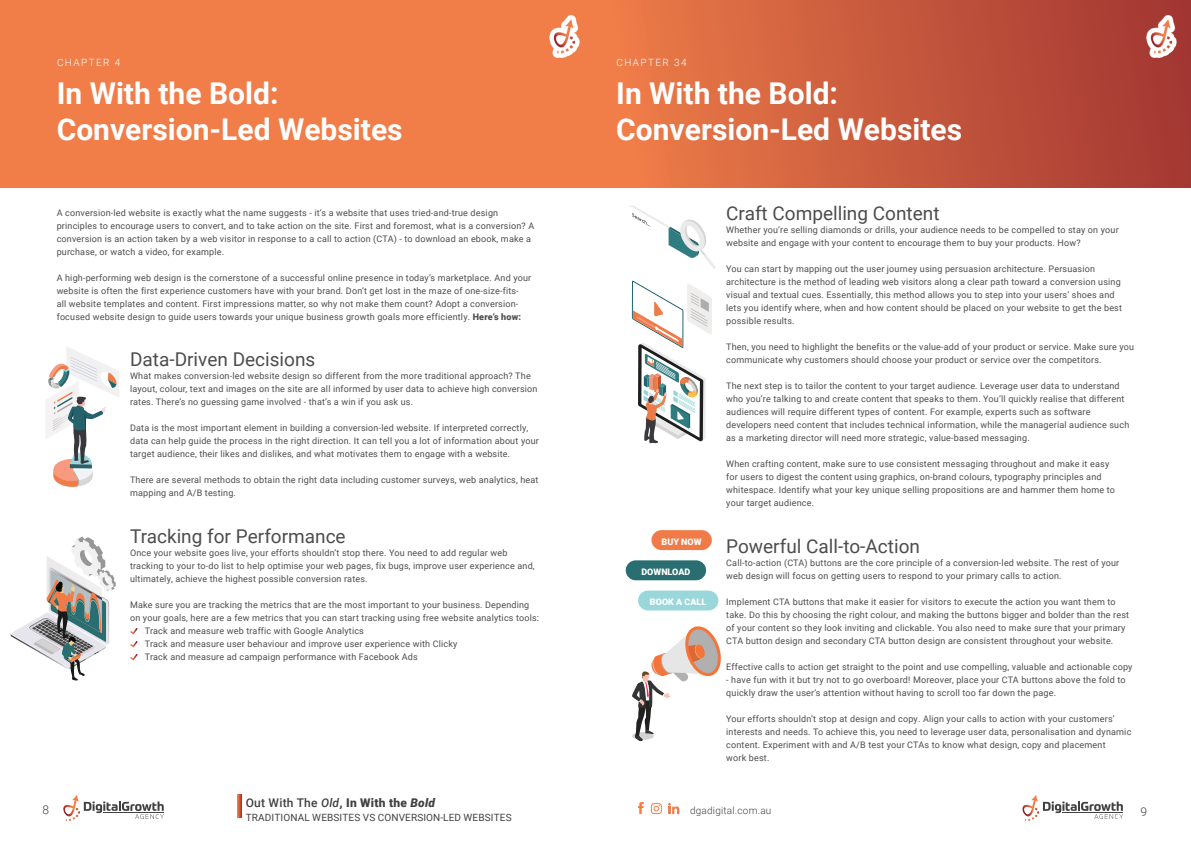
<style>
.page{position:relative;width:1191px;height:842px;background:#fff}
.page>*{position:absolute;margin:0;border:0;box-sizing:border-box;transform-origin:0 0}
.t1{font:700 30px/36px "Roboto";color:#fff}
.t2{font:19px "Roboto";color:#4d4d4f}
.t3{font:500 12px "Roboto";letter-spacing:.02em;color:#414142}
.t4{font:300 12px "Roboto";color:#414142}
.t5{font:10px "Roboto";letter-spacing:.015em;color:#414142}
.t6{font:300 10px "Roboto";letter-spacing:.02em;color:#414142}
.t7{font:300 10px "Roboto";letter-spacing:.14em;color:#fff}
.t8{font:9px/13px "Roboto";letter-spacing:.02em;color:#4d4d4f}
.t9{font:900 9px "Roboto";color:#fff}
.s1{font-weight:900}
.s2{font-style:italic}
.s3{font-weight:900;font-style:italic}
</style>
<div class="page">
<svg style="left:638px;top:802px;width:5px;height:12px"></svg>
<svg style="left:651px;top:803px;width:11px;height:11px"></svg>
<svg style="left:668px;top:803px;width:11px;height:11px"></svg>
<svg style="left:63px;top:795px;width:101px;height:26px"></svg>
<hr style="left:103px;top:812px;width:61px;height:1px;background:#414142">
<svg style="left:1022px;top:795px;width:101px;height:26px"></svg>
<hr style="left:1062px;top:812px;width:61px;height:1px;background:#414142">
<svg style="left:238px;top:794px;width:3px;height:23px"></svg>
<svg style="left:0;top:0;width:1191px;height:187px;background:#dd6c44"></svg>
<svg style="left:130px;top:628px;width:8px;height:33px"></svg>
<svg style="left:630px;top:206px;width:86px;height:63px"></svg>
<svg style="left:46px;top:347px;width:73px;height:140px"></svg>
<svg style="left:10px;top:536px;width:106px;height:145px"></svg>
<div style="left:651px;top:530px;width:61px;height:20px;background:#f17b48;border-radius:10px"></div>
<div style="left:626px;top:560px;width:80px;height:20px;background:#296e70;border-radius:10px"></div>
<div style="left:638px;top:590px;width:80px;height:20px;background:#9ad7db;border-radius:10px"></div>
<svg style="left:632px;top:626px;width:89px;height:115px"></svg>
<svg style="left:632px;top:280px;width:80px;height:163px"></svg>
<p class="t7" style="left:57px;top:55px;width:65px">CHAPTER 4</p>
<p class="t7" style="left:616px;top:55px;width:72px">CHAPTER 34</p>
<h1 class="t1" style="left:57px;top:74px;width:347px">In With the Bold:<br>Conversion-Led Websites</h1>
<h1 class="t1" style="left:616px;top:74px;width:347px">In With the Bold:<br>Conversion-Led Websites</h1>
<p class="t8" style="left:57px;top:206px;width:479px">A conversion-led website is exactly what the name suggests - it’s a website that uses tried-and-true design principles to encourage users to convert, and to take action on the site. First and foremost, what is a conversion? A conversion is an action taken by a web visitor in response to a call to action (CTA) - to download an ebook, make a purchase, or watch a video, for example.</p>
<p class="t8" style="left:57px;top:271px;width:476px">A high-performing web design is the cornerstone of a successful online presence in today’s marketplace. And your website is often the first experience customers have with your brand. Don’t get lost in the maze of one-size-fits-<br>all website templates and content. First impressions matter, so why not make them count? Adopt a conversion&shy;focused website design to guide users towards your unique business growth goals more efficiently. <span class="s1">Here’s how:</span></p>
<h2 class="t2" style="left:130px;top:346px;width:187px">Data-Driven Decisions</h2>
<p class="t8" style="left:130px;top:369px;width:409px">What makes conversion-led website design so different from the more traditional approach? The layout, colour, text and images on the site are all informed by user data to achieve high conversion rates. There’s no guessing game involved - that’s a win if you ask us.</p>
<p class="t8" style="left:130px;top:421px;width:410px">Data is the most important element in building a conversion-led website. If interpreted correctly, data can help guide the process in the right direction. It can tell you a lot of information about your target audience, their likes and dislikes, and what motivates them to engage with a website.</p>
<p class="t8" style="left:130px;top:473px;width:410px">There are several methods to obtain the right data including customer surveys, web analytics, heat mapping and A/B testing.</p>
<h2 class="t2" style="left:130px;top:523px;width:217px">Tracking for Performance</h2>
<p class="t8" style="left:130px;top:546px;width:406px">Once your website goes live, your efforts shouldn’t stop there. You need to add regular web tracking to your to-do list to help optimise your web pages, fix bugs, improve user experience and, ultimately, achieve the highest possible conversion rates.</p>
<p class="t8" style="left:130px;top:598px;width:401px">Make sure you are tracking the metrics that are the most important to your business. Depending</p>
<p class="t8" style="left:130px;top:611px;width:410px">on your goals, here are a few metrics that you can start tracking using free website analytics tools:</p>
<p class="t8" style="left:145px;top:624px;width:220px">Track and measure web traffic with Google Analytics</p>
<p class="t8" style="left:145px;top:637px;width:314px">Track and measure user behaviour and improve user experience with Clicky</p>
<p class="t8" style="left:145px;top:650px;width:274px">Track and measure ad campaign performance with Facebook Ads</p>
<p class="t9" style="left:661px;top:535px;width:42px">BUY NOW</p>
<p class="t9" style="left:641px;top:565px;width:50px">DOWNLOAD</p>
<p class="t9" style="left:650px;top:596px;width:58px">BOOK A CALL</p>
<h2 class="t2" style="left:726px;top:200px;width:215px">Craft Compelling Content</h2>
<p class="t8" style="left:726px;top:223px;width:394px">Whether you’re selling diamonds or drills, your audience needs to be compelled to stay on your website and engage with your content to encourage them to buy your products. How?</p>
<p class="t8" style="left:726px;top:262px;width:397px">You can start by mapping out the user journey using persuasion architecture. Persuasion architecture is the method of leading web visitors along a clear path toward a conversion using visual and textual cues. Essentially, this method allows you to step into your users’ shoes and lets you identify where, when and how content should be placed on your website to get the best possible results.</p>
<p class="t8" style="left:726px;top:340px;width:409px">Then, you need to highlight the benefits or the value-add of your product or service. Make sure you communicate why customers should choose your product or service over the competitors.</p>
<p class="t8" style="left:726px;top:379px;width:404px">The next step is to tailor the content to your target audience. Leverage user data to understand who you’re talking to and create content that speaks to them. You’ll quickly realise that different audiences will require different types of content. For example, experts such as software developers need content that includes technical information, while the managerial audience such as a marketing director will need more strategic, value-based messaging.</p>
<p class="t8" style="left:726px;top:457px;width:390px">When crafting content, make sure to use consistent messaging throughout and make it easy for users to digest the content using graphics, on-brand colours, typography principles and whitespace. Identify what your key unique selling propositions are and hammer them home to your target audience.</p>
<h2 class="t2" style="left:726px;top:533px;width:195px">Powerful Call-to-Action</h2>
<p class="t8" style="left:726px;top:556px;width:394px">Call-to-action (CTA) buttons are the core principle of a conversion-led website. The rest of your web design will focus on getting users to respond to your primary calls to action.</p>
<p class="t8" style="left:726px;top:595px;width:404px">Implement CTA buttons that make it easier for visitors to execute the action you want them to take. Do this by choosing the right colour, and making the buttons bigger and bolder than the rest of your content so they look inviting and clickable. You also need to make sure that your primary CTA button design and secondary CTA button design are consistent throughout your website.</p>
<p class="t8" style="left:726px;top:660px;width:408px">Effective calls to action get straight to the point and use compelling, valuable and actionable copy</p>
<p class="t8" style="left:726px;top:673px;width:401px">- have fun with it but try not to go overboard! Moreover, place your CTA buttons above the fold to quickly draw the user’s attention without having to scroll too far down the page.</p>
<p class="t8" style="left:726px;top:712px;width:406px">Your efforts shouldn’t stop at design and copy. Align your calls to action with your customers’ interests and needs. To achieve this, you need to leverage user data, personalisation and dynamic content. Experiment with and A/B test your CTAs to know what design, copy and placement<br>work best.</p>
<h3 class="t3" style="left:246px;top:794px;width:191px">Out With The <span class="s2">Old</span><span class="s1">, In With the</span> <span class="s3">Bold</span></h3>
<p class="t5" style="left:246px;top:810px;width:267px">TRADITIONAL WEBSITES VS CONVERSION-LED WEBSITES</p>
<h3 class="t4" style="left:43px;top:801px;width:8px">8</h3>
<p class="t6" style="left:690px;top:803px;width:83px">dgadigital.com.au</p>
<h3 class="t4" style="left:1140px;top:803px;width:8px">9</h3>
</div>
